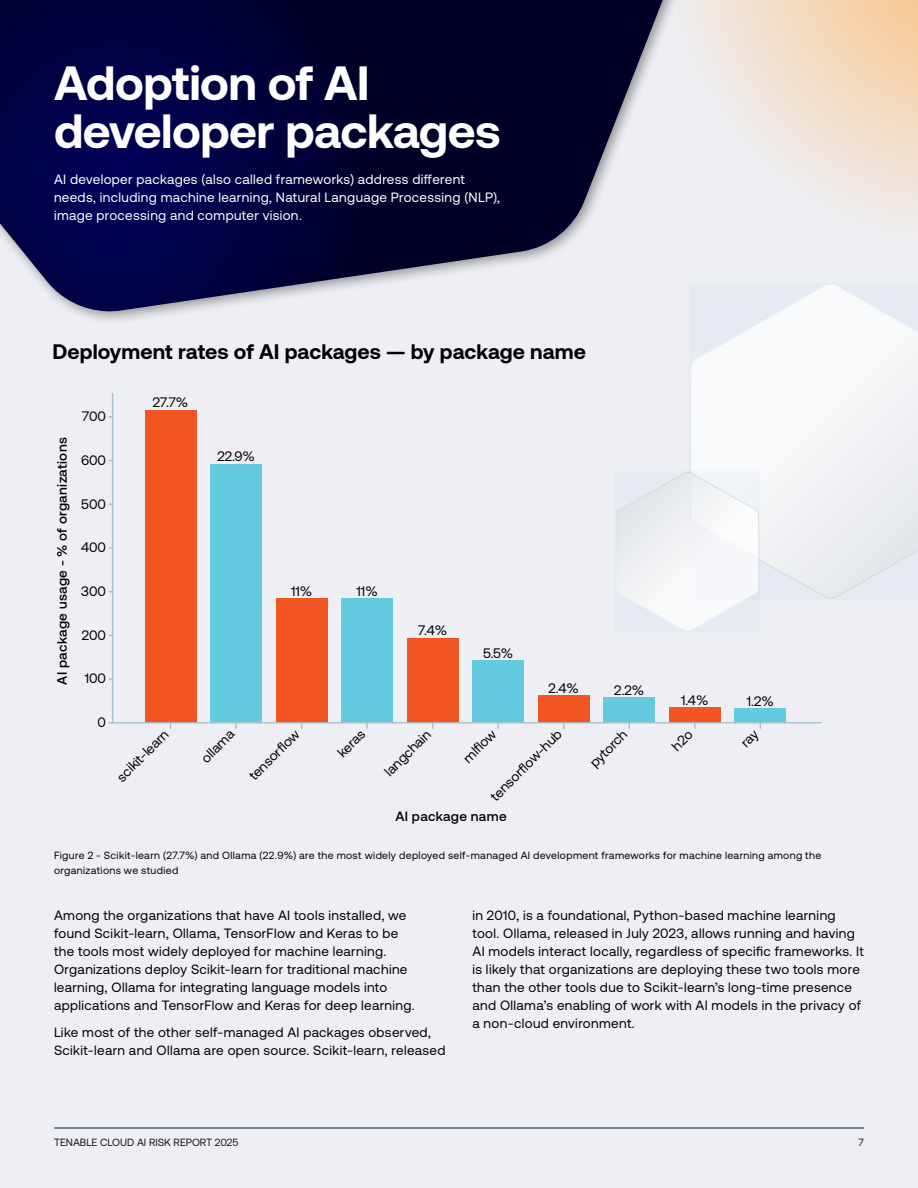
<style>
.page{position:relative;width:918px;height:1188px;background:#eeeff4}
.page>*{position:absolute;margin:0;border:0;box-sizing:border-box;transform-origin:0 0}
.H2_-_Header{font:700 48px/48px "Aeonik Pro";letter-spacing:-.015em;color:#fff}
.H3_-_Sidebar_Header{font:700 21px "Aeonik Pro";color:#000}
.t1{font:13.8px "Aeonik Pro";color:#000}
.P1_-_main_body{font:13.5px/18px "Aeonik Pro";letter-spacing:.025em;color:#000}
.P1_-_main_body-2{font:13.5px/18px "Aeonik Pro";letter-spacing:.025em;color:#fff}
.P1_-_main_body-3{font:500 13.5px "Aeonik Pro";letter-spacing:.025em;color:#000}
.P1_-_main_body-4{font:10.5px/15px "Aeonik Pro";letter-spacing:.035em;color:#000}
.t2{font:10.5px "Aeonik Pro";color:#1a1a1a}
</style>
<div class="page">
<svg style="left:749px;top:0;width:169px;height:226px"></svg>
<div style="left:0;top:0;width:749px;height:326px;background:#000;opacity:.4"></div>
<svg style="left:0;top:0;width:663px;height:311px;background:#232352"></svg>
<svg style="left:111px;top:393px;width:710px;height:331px"></svg>
<svg style="left:690px;top:285px;width:228px;height:314px"></svg>
<svg style="left:616px;top:472px;width:143px;height:159px"></svg>
<hr style="left:54px;top:1128px;width:810px;height:1px;background:#041e42">
<svg style="left:671px;top:723px;width:24px;height:6px"></svg>
<svg style="left:742px;top:723px;width:19px;height:6px"></svg>
<p class="H2_-_Header" style="left:54px;top:59px;width:448px">Adoption of AI developer packages</p>
<p class="P1_-_main_body-2" style="left:54px;top:170px;width:448px">AI developer packages (also called frameworks) address different needs, including machine learning, Natural Language Processing (NLP), image processing and computer vision.</p>
<p class="H3_-_Sidebar_Header" style="left:52px;top:340px;width:535px">Deployment rates of AI packages — by package name</p>
<p class="P1_-_main_body-3" style="left:55px;top:685px;width:249px;rotate:-90deg">AI package usage - % of organizations</p>
<p class="t1" style="left:82px;top:411px;width:25px">700</p>
<p class="t1" style="left:81px;top:455px;width:27px">600</p>
<p class="t1" style="left:81px;top:499px;width:26px">500</p>
<p class="t1" style="left:81px;top:542px;width:27px">400</p>
<p class="t1" style="left:81px;top:586px;width:26px">300</p>
<p class="t1" style="left:82px;top:630px;width:26px">200</p>
<p class="t1" style="left:85px;top:673px;width:23px">100</p>
<p class="t1" style="left:153px;top:397px;width:37px">27.7%</p>
<p class="t1" style="left:98px;top:717px;width:10px">0</p>
<p class="t1" style="left:115px;top:776px;width:68px;rotate:-45deg">scikit-learn</p>
<p class="t1" style="left:217px;top:451px;width:39px">22.9%</p>
<p class="t1" style="left:291px;top:586px;width:23px">11%</p>
<p class="t1" style="left:200px;top:757px;width:42px;rotate:-45deg">ollama</p>
<p class="t1" style="left:248px;top:774px;width:67px;rotate:-45deg">tensorflow</p>
<p class="t1" style="left:357px;top:586px;width:23px">11%</p>
<p class="t1" style="left:418px;top:625px;width:30px">7.4%</p>
<p class="t1" style="left:483px;top:648px;width:31px">5.5%</p>
<p class="t1" style="left:549px;top:683px;width:32px">2.4%</p>
<p class="t1" style="left:614px;top:685px;width:31px">2.2%</p>
<p class="t1" style="left:336px;top:751px;width:34px;rotate:-45deg">keras</p>
<p class="t1" style="left:383px;top:770px;width:60px;rotate:-45deg">langchain</p>
<p class="t1" style="left:489px;top:795px;width:96px;rotate:-45deg">tensorflow-hub</p>
<p class="t1" style="left:462px;top:757px;width:42px;rotate:-45deg">mlflow</p>
<p class="P1_-_main_body-3" style="left:395px;top:808px;width:113px">AI package name</p>
<p class="t1" style="left:589px;top:761px;width:48px;rotate:-45deg">pytorch</p>
<p class="t1" style="left:681px;top:695px;width:29px">1.4%</p>
<p class="t1" style="left:747px;top:696px;width:28px">1.2%</p>
<p class="P1_-_main_body-4" style="left:54px;top:848px;width:769px">Figure 2 - Scikit-learn (27.7%) and Ollama (22.9%) are the most widely deployed self-managed AI development frameworks for machine learning among the organizations we studied</p>
<p class="P1_-_main_body" style="left:54px;top:907px;width:362px">Among the organizations that have AI tools installed, we found Scikit-learn, Ollama, TensorFlow and Keras to be the tools most widely deployed for machine learning.<br>Organizations deploy Scikit-learn for traditional machine learning, Ollama for integrating language models into applications and TensorFlow and Keras for deep learning.</p>
<p class="P1_-_main_body" style="left:54px;top:1024px;width:393px">Like most of the other self-managed AI packages observed,<br>Scikit-learn and Ollama are open source. Scikit-learn, released</p>
<p class="P1_-_main_body" style="left:472px;top:907px;width:393px">in 2010, is a foundational, Python-based machine learning tool. Ollama, released in July 2023, allows running and having AI models interact locally, regardless of specific frameworks. It is likely that organizations are deploying these two tools more than the other tools due to Scikit-learn’s long-time presence and Ollama’s enabling of work with AI models in the privacy of a non-cloud environment.</p>
<p class="t2" style="left:54px;top:1137px;width:186px">TENABLE CLOUD AI RISK REPORT 2025</p>
<p class="t2" style="left:859px;top:1137px;width:7px">7</p>
</div>
